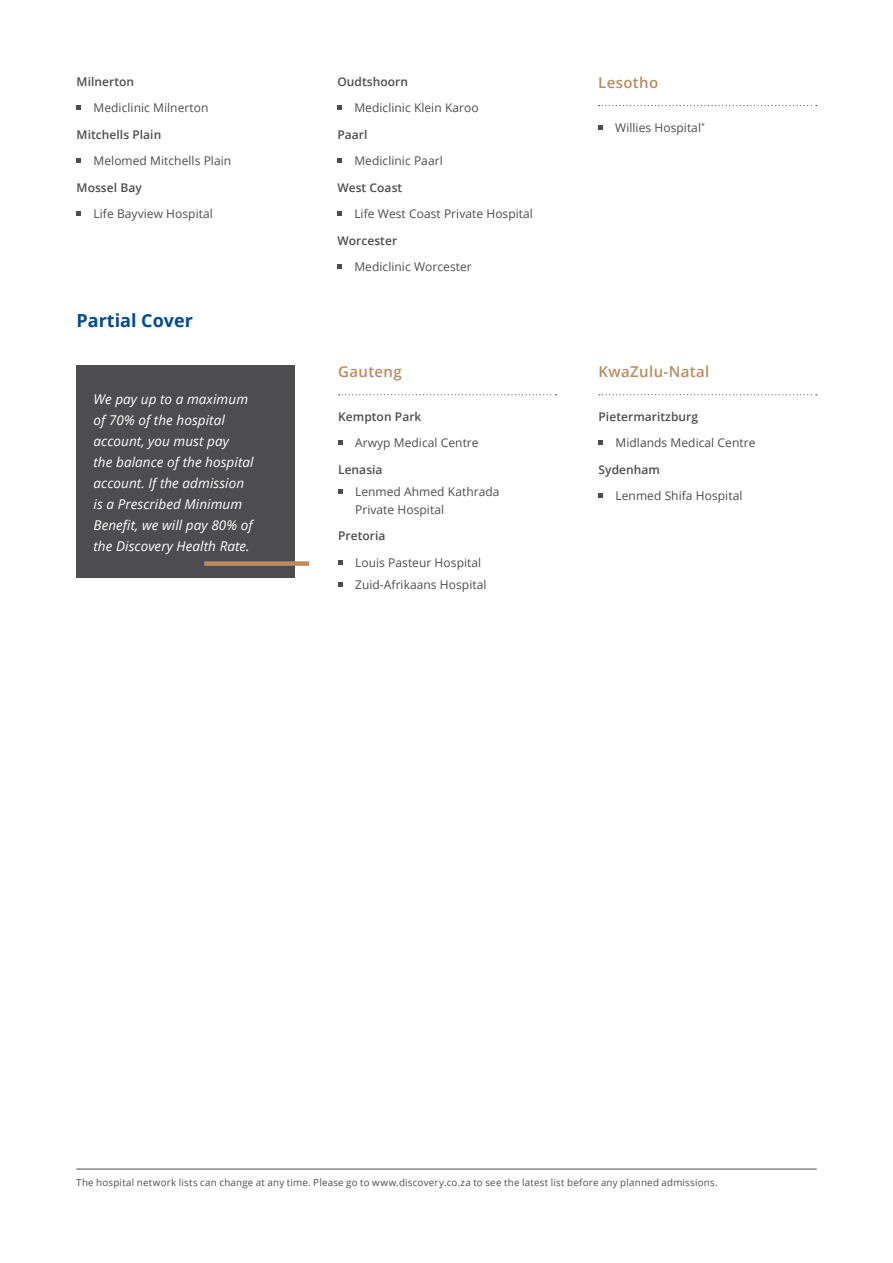
<style>
.page{position:relative;width:893px;height:1263px;background:#fff}
.page>*{position:absolute;margin:0;border:0;box-sizing:border-box;transform-origin:0 0}
.t1{font:700 18px "Open Sans";color:#004b8d}
.t2{font:600 15px "Open Sans";letter-spacing:.025em;color:#ba8c60}
.t3{font:italic 13.5px/21px "Open Sans";letter-spacing:.005em;color:#fff}
.t4{font:12px/18px "Open Sans";letter-spacing:.005em;color:#4d4d4f}
.t5{font:600 12px "Open Sans";letter-spacing:.005em;color:#4d4d4f}
.t6{font:9.75px "Open Sans";letter-spacing:.025em;color:#4d4d4f}
</style>
<div class="page">
<svg style="left:77px;top:105px;width:4px;height:5px"></svg>
<svg style="left:77px;top:158px;width:4px;height:5px"></svg>
<svg style="left:77px;top:211px;width:4px;height:5px"></svg>
<svg style="left:337px;top:105px;width:5px;height:5px"></svg>
<svg style="left:337px;top:158px;width:5px;height:5px"></svg>
<svg style="left:337px;top:211px;width:5px;height:5px"></svg>
<svg style="left:337px;top:264px;width:5px;height:5px"></svg>
<svg style="left:599px;top:105px;width:218px;height:1px"></svg>
<svg style="left:598px;top:125px;width:5px;height:4px"></svg>
<hr style="left:76px;top:1169px;width:741px;height:1px;background:#4d4d4f">
<svg style="left:339px;top:394px;width:217px;height:1px"></svg>
<svg style="left:338px;top:440px;width:5px;height:5px"></svg>
<svg style="left:338px;top:489px;width:5px;height:5px"></svg>
<svg style="left:338px;top:560px;width:5px;height:5px"></svg>
<svg style="left:338px;top:582px;width:5px;height:5px"></svg>
<svg style="left:599px;top:394px;width:218px;height:1px"></svg>
<svg style="left:598px;top:440px;width:5px;height:5px"></svg>
<svg style="left:598px;top:493px;width:5px;height:5px"></svg>
<div style="left:77px;top:366px;width:218px;height:212px;background:#4d4d4f"></div>
<div style="left:204px;top:561px;width:105px;height:5px;background:#ba8c60"></div>
<p class="t5" style="left:77px;top:73px;width:59px">Milnerton</p>
<p class="t4" style="left:94px;top:99px;width:116px">Mediclinic Milnerton</p>
<p class="t5" style="left:77px;top:126px;width:86px">Mitchells Plain</p>
<p class="t4" style="left:94px;top:152px;width:139px">Melomed Mitchells Plain</p>
<p class="t5" style="left:77px;top:179px;width:67px">Mossel Bay</p>
<p class="t4" style="left:94px;top:205px;width:121px">Life Bayview Hospital</p>
<h1 class="t1" style="left:77px;top:308px;width:118px">Partial Cover</h1>
<p class="t3" style="left:94px;top:388px;width:162px">We pay up to a maximum of 70% of the hospital account, you must pay<br>the balance of the hospital account. If the admission is a Prescribed Minimum<br>Benefit, we will pay 80% of the Discovery Health Rate.</p>
<p class="t5" style="left:337px;top:73px;width:72px">Oudtshoorn</p>
<p class="t4" style="left:354px;top:99px;width:126px">Mediclinic Klein Karoo</p>
<p class="t5" style="left:337px;top:126px;width:32px">Paarl</p>
<p class="t4" style="left:354px;top:152px;width:90px">Mediclinic Paarl</p>
<p class="t5" style="left:337px;top:179px;width:66px">West Coast</p>
<p class="t4" style="left:354px;top:205px;width:180px">Life West Coast Private Hospital</p>
<p class="t5" style="left:337px;top:232px;width:61px">Worcester</p>
<p class="t4" style="left:354px;top:258px;width:119px">Mediclinic Worcester</p>
<p class="t2" style="left:338px;top:361px;width:65px">Gauteng</p>
<p class="t5" style="left:338px;top:408px;width:85px">Kempton Park</p>
<p class="t4" style="left:355px;top:433px;width:125px">Arwyp Medical Centre</p>
<p class="t5" style="left:338px;top:461px;width:46px">Lenasia</p>
<p class="t4" style="left:355px;top:482px;width:146px">Lenmed Ahmed Kathrada<br>Private Hospital</p>
<p class="t5" style="left:338px;top:528px;width:49px">Pretoria</p>
<p class="t4" style="left:355px;top:551px;width:133px;line-height:22.2px">Louis Pasteur Hospital<br>Zuid-Afrikaans Hospital</p>
<p class="t2" style="left:598px;top:72px;width:62px">Lesotho</p>
<p class="t4" style="left:615px;top:118px;width:91px">Willies Hospital<sup>*</sup></p>
<p class="t2" style="left:598px;top:361px;width:112px">KwaZulu-Natal</p>
<p class="t5" style="left:598px;top:408px;width:101px">Pietermaritzburg</p>
<p class="t4" style="left:615px;top:433px;width:141px">Midlands Medical Centre</p>
<p class="t5" style="left:598px;top:461px;width:63px">Sydenham</p>
<p class="t4" style="left:615px;top:487px;width:128px">Lenmed Shifa Hospital</p>
<p class="t6" style="left:76px;top:1176px;width:643px">The hospital network lists can change at any time. Please go to www.discovery.co.za to see the latest list before any planned admissions.</p>
</div>
